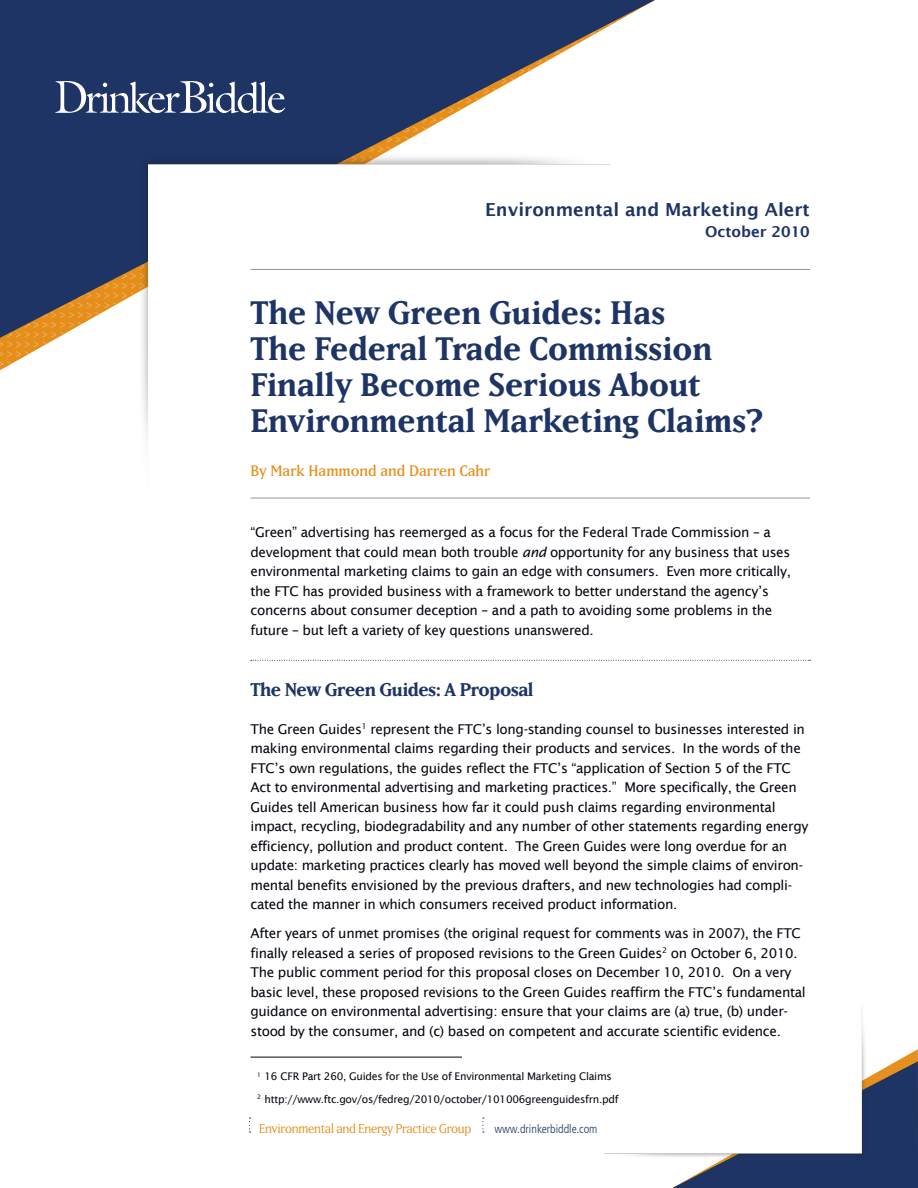
<style>
.page{position:relative;width:918px;height:1188px;background:#fff}
.page>*{position:absolute;margin:0;border:0;box-sizing:border-box;transform-origin:0 0}
.t1{font:32.25px/36px "Matrix II Bold";color:#1d3465}
.t2{font:18.3px "Matrix II Bold";letter-spacing:-.025em;color:#1d3465}
.t3{font:600 18px "Lucida Sans";color:#1d3465}
.t4{font:15px "Matrix II Reg";color:#e58e19}
.t5{font:600 15px "Lucida Sans";color:#1d3465}
.t6{font:13.5px/19.5px "Lucida Sans";letter-spacing:-.025em;color:#01060e}
.t7{font:12.75px "Matrix II Book";letter-spacing:-.025em;color:#e58e19}
.t8{font:300 condensed 12px "Frutiger";color:#1d3465}
.t9{font:10.5px/22.8px "Lucida Sans";letter-spacing:-.025em;color:#01060e}
.s1{font-style:italic}
</style>
<div class="page">
<svg style="left:672px;top:1049px;width:246px;height:139px;background:#415073"></svg>
<img style="left:604px;top:1006px;width:262px;height:153px">
<svg style="left:249px;top:1118px;width:2px;height:15px"></svg>
<svg style="left:482px;top:1118px;width:2px;height:15px"></svg>
<svg style="left:0;top:0;width:654px;height:367px"></svg>
<hr style="left:250px;top:269px;width:560px;height:1px;background:#939598">
<hr style="left:250px;top:498px;width:560px;height:1px;background:#939598">
<svg style="left:251px;top:660px;width:560px;height:1px"></svg>
<hr style="left:250px;top:1057px;width:212px;height:1px;background:#01060e">
<h3 class="t3" style="left:485px;top:200px;width:326px">Environmental and Marketing Alert</h3>
<p class="t5" style="left:705px;top:223px;width:106px">October 2010</p>
<h1 class="t1" style="left:250px;top:294px;width:515px">The New Green Guides: Has<br>The Federal Trade Commission<br>Finally Become Serious About<br>Environmental Marketing Claims?</h1>
<p class="t4" style="left:250px;top:462px;width:241px">By Mark Hammond and Darren Cahr</p>
<p class="t6" style="left:250px;top:523px;width:542px">“Green” advertising has reemerged as a focus for the Federal Trade Commission – a development that could mean both trouble <span class="s1">and</span> opportunity for any business that uses environmental marketing claims to gain an edge with consumers. Even more critically, the FTC has provided business with a framework to better understand the agency’s concerns about consumer deception – and a path to avoiding some problems in the future – but left a variety of key questions unanswered.</p>
<h2 class="t2" style="left:250px;top:679px;width:285px">The New Green Guides: A Proposal</h2>
<p class="t6" style="left:250px;top:719px;width:559px">The Green Guides<sup>1</sup> represent the FTC’s long-standing counsel to businesses interested in making environmental claims regarding their products and services. In the words of the FTC’s own regulations, the guides reflect the FTC’s “application of Section 5 of the FTC Act to environmental advertising and marketing practices.” More specifically, the Green Guides tell American business how far it could push claims regarding environmental impact, recycling, biodegradability and any number of other statements regarding energy efficiency, pollution and product content. The Green Guides were long overdue for an update: marketing practices clearly has moved well beyond the simple claims of environ&shy;mental benefits envisioned by the previous drafters, and new technologies had compli&shy;cated the manner in which consumers received product information.</p>
<p class="t6" style="left:251px;top:923px;width:557px">After years of unmet promises (the original request for comments was in 2007), the FTC finally released a series of proposed revisions to the Green Guides<sup>2</sup> on October 6, 2010.<br>The public comment period for this proposal closes on December 10, 2010. On a very basic level, these proposed revisions to the Green Guides reaffirm the FTC’s fundamental guidance on environmental advertising: ensure that your claims are (a) true, (b) under&shy;stood by the consumer, and (c) based on competent and accurate scientific evidence.</p>
<p class="t9" style="left:257px;top:1065px;width:363px"><sup>1</sup> 16 CFR Part 260, Guides for the Use of Environmental Marketing Claims<br><sup>2</sup> http://www.ftc.gov/os/fedreg/2010/october/101006greenguidesfrn.pdf</p>
<p class="t7" style="left:259px;top:1121px;width:214px">Environmental and Energy Practice Group</p>
<p class="t8" style="left:494px;top:1122px;width:105px">www.drinkerbiddle.com</p>
</div>
